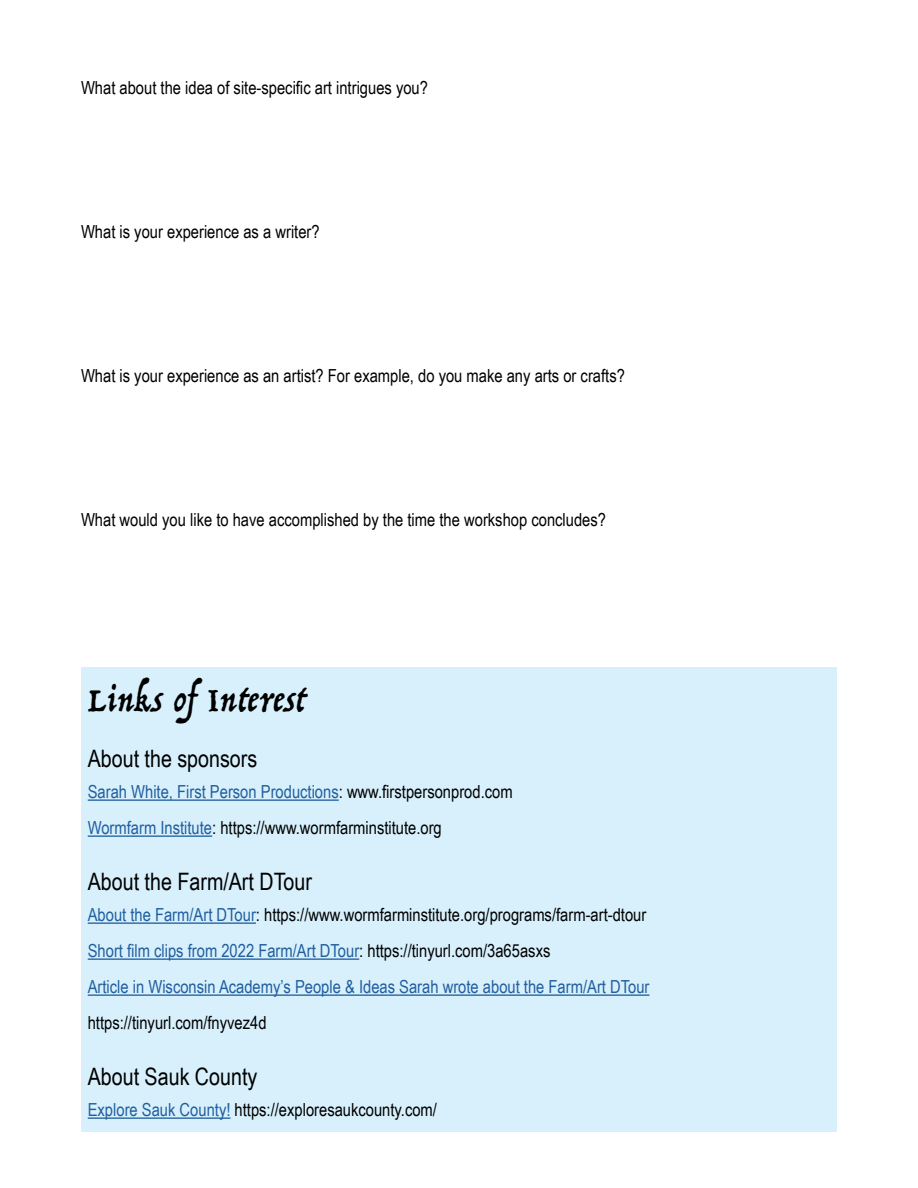
<style>
.page{position:relative;width:918px;height:1188px;background:#fff}
.page>*{position:absolute;margin:0;border:0;box-sizing:border-box;transform-origin:0 0}
.t1{font:37.5px "Trattatello";letter-spacing:.02em;color:#000}
.t2{font:24px "Arial Narrow";color:#000}
.t3{font:18px/36px "Arial Narrow";color:#000}
.t4{font:18px/36px "Arial Narrow";color:#215e9e}
.s1{color:#215e9e}
.s2{color:#000}
</style>
<div class="page">
<div style="left:81px;top:667px;width:756px;height:465px;background:#d7f0fc"></div>
<hr style="left:88px;top:799px;width:251px;height:2px;background:#215e9e">
<hr style="left:88px;top:835px;width:124px;height:2px;background:#215e9e">
<hr style="left:88px;top:922px;width:168px;height:2px;background:#215e9e">
<hr style="left:88px;top:958px;width:271px;height:2px;background:#215e9e">
<hr style="left:88px;top:994px;width:562px;height:2px;background:#215e9e">
<hr style="left:88px;top:1117px;width:143px;height:2px;background:#215e9e">
<p class="t3" style="left:81px;top:69px;width:349px">What about the idea of site-specific art intrigues you?</p>
<p class="t3" style="left:81px;top:213px;width:240px">What is your experience as a writer?</p>
<p class="t3" style="left:81px;top:357px;width:545px">What is your experience as an artist? For example, do you make any arts or crafts?</p>
<p class="t3" style="left:81px;top:501px;width:527px">What would you like to have accomplished by the time the workshop concludes?</p>
<h1 class="t1" style="left:88px;top:676px;width:218px">Links of Interest</h1>
<h2 class="t2" style="left:88px;top:741px;width:171px">About the sponsors</h2>
<p class="t3" style="left:88px;top:773px;width:426px"><span class="s1">Sarah White, First Person Productions</span>: www.firstpersonprod.com<br><span class="s1">Wormfarm Institute</span>: https://www.wormfarminstitute.org</p>
<h2 class="t2" style="left:88px;top:864px;width:226px">About the Farm/Art DTour</h2>
<p class="t4" style="left:88px;top:896px;width:563px">About the Farm/Art DTour<span class="s2">: https://www.wormfarminstitute.org/programs/farm-art-dtour<br></span>Short film clips from 2022 Farm/Art DTour<span class="s2">: https://tinyurl.com/3a65asxs<br></span>Article in Wisconsin Academy’s People &amp; Ideas Sarah wrote about the Farm/Art DTour</p>
<p class="t3" style="left:88px;top:1004px;width:180px">https://tinyurl.com/fnyvez4d</p>
<h2 class="t2" style="left:88px;top:1059px;width:171px">About Sauk County</h2>
<p class="t3" style="left:88px;top:1091px;width:351px"><span class="s1">Explore Sauk County!</span> https://exploresaukcounty.com/</p>
</div>
